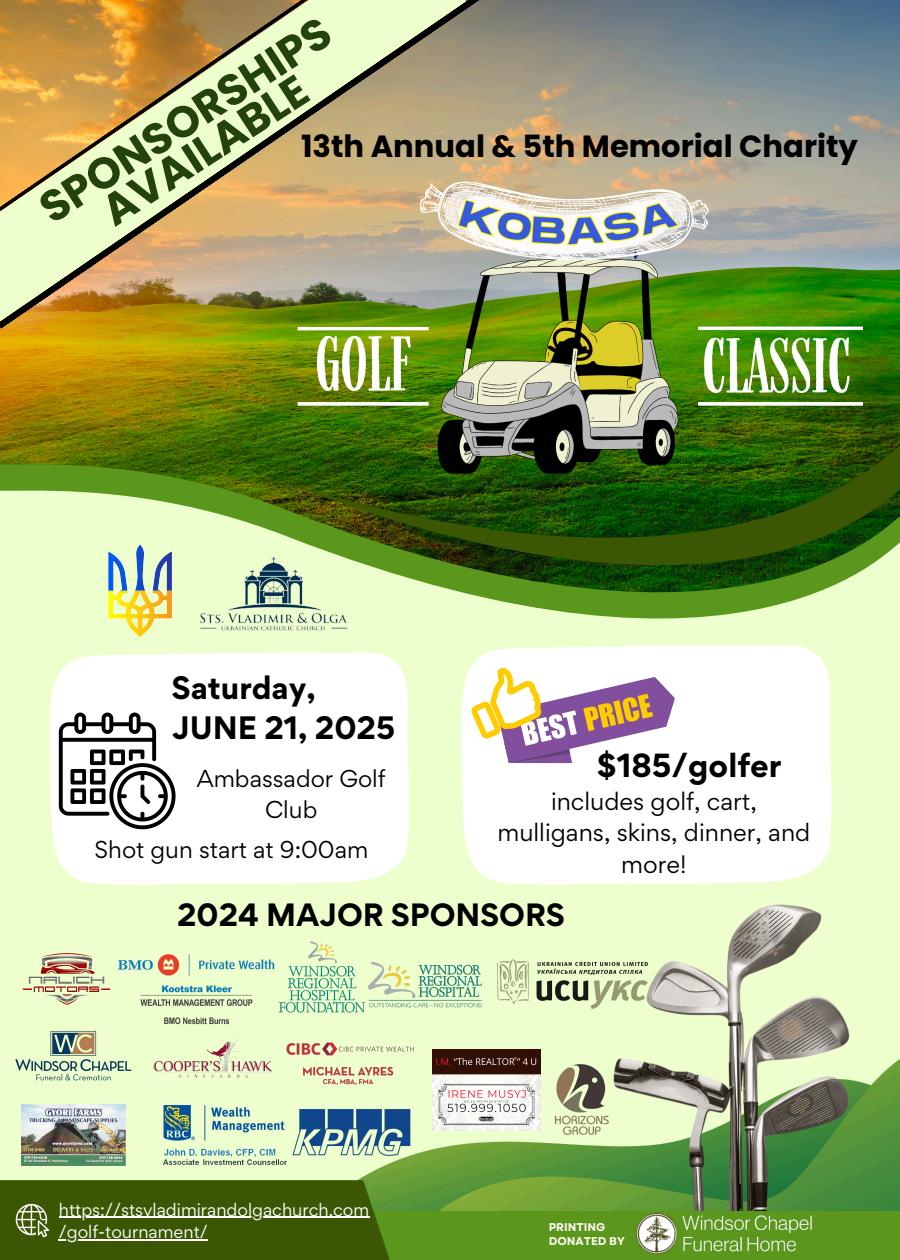
<style>
.page{position:relative;width:900px;height:1260px;background:#edffcd}
.page>*{position:absolute;margin:0;border:0;box-sizing:border-box;transform-origin:0 0}
.t1{font:700 43.75px/36.1px "Poppins";color:#24420c;text-align:center}
.t2{font:700 30.62px "Poppins";color:#000}
.t3{font:700 29.81px "Gordita";color:#000}
.t4{font:700 28.94px/40.1px "Gordita";color:#000}
.t5{font:700 28.75px "Gordita";color:#000}
.t6{font:22.5px/31.2px "Gordita";color:#000;text-align:center}
.t7{font:21.88px/30.3px "Gordita";color:#000;text-align:center}
.t8{font:16.19px "Gordita";color:#fff}
.t9{font:700 11.25px "Garet";color:#fcf9f2}
</style>
<div class="page">
<img style="left:0;top:0;width:900px;height:460px">
<svg style="left:0;top:460px;width:267px;height:69px"></svg>
<svg style="left:402px;top:437px;width:498px;height:182px"></svg>
<img style="left:358px;top:1049px;width:542px;height:162px">
<div style="left:461px;top:645px;width:370px;height:240px;background:#fff"></div>
<img style="left:614px;top:905px;width:235px;height:306px">
<div style="left:286px;top:1211px;width:614px;height:49px;background:#5b971c"></div>
<div style="left:0;top:1180px;width:416px;height:80px;background:#3b5703"></div>
<img style="left:267px;top:0;width:596px;height:576px">
<svg style="left:0;top:329px;width:467px;height:63px;background:#a29c17"></svg>
<img style="left:0;top:0;width:537px;height:329px">
<img style="left:200px;top:553px;width:150px;height:78px">
<div style="left:50px;top:652px;width:359px;height:233px;background:#fff"></div>
<svg style="left:59px;top:713px;width:117px;height:116px;background:#aaa"></svg>
<svg style="left:108px;top:545px;width:64px;height:92px"></svg>
<svg style="left:463px;top:645px;width:218px;height:138px;background:#e3d5d2"></svg>
<img style="left:517px;top:1059px;width:131px;height:81px">
<img style="left:126px;top:954px;width:154px;height:59px">
<img style="left:286px;top:1042px;width:130px;height:52px">
<img style="left:497px;top:953px;width:157px;height:62px">
<img style="left:280px;top:941px;width:83px;height:72px">
<img style="left:22px;top:953px;width:104px;height:52px">
<img style="left:21px;top:1105px;width:105px;height:60px">
<img style="left:292px;top:1105px;width:125px;height:56px">
<img style="left:163px;top:1105px;width:124px;height:60px">
<img style="left:153px;top:1017px;width:120px;height:61px">
<img style="left:15px;top:1031px;width:117px;height:50px">
<img style="left:432px;top:1050px;width:109px;height:80px">
<svg style="left:16px;top:1204px;width:33px;height:33px"></svg>
<img style="left:363px;top:961px;width:119px;height:52px">
<img style="left:636px;top:1213px;width:176px;height:42px">
<hr style="left:59px;top:1216px;width:310px;height:2px;background:#fff">
<hr style="left:59px;top:1239px;width:149px;height:1px;background:#fff">
<p class="t1" style="left:34px;top:197px;width:339px;rotate:-33deg">SPONSORSHIPS<br>AVAILABLE</p>
<p class="t2" style="left:301px;top:125px;width:558px">13th Annual &amp; 5th Memorial Charity</p>
<p class="t4" style="left:172px;top:667px;width:225px">Saturday,<br>JUNE 21, 2025</p>
<p class="t7" style="left:197px;top:764px;width:190px">Ambassador Golf<br>Club</p>
<p class="t7" style="left:94px;top:834px;width:275px">Shot gun start at 9:00am</p>
<h3 class="t3" style="left:597px;top:745px;width:186px">$185/golfer</h3>
<p class="t6" style="left:497px;top:786px;width:314px">includes golf, cart, mulligans, skins, dinner, and more!</p>
<h1 class="t5" style="left:177px;top:895px;width:389px">2024 MAJOR SPONSORS</h1>
<p class="t8" style="left:59px;top:1198px;width:312px">https://stsvladimirandolgachurch.com</p>
<p class="t8" style="left:59px;top:1221px;width:151px">/golf-tournament/</p>
<p class="t9" style="left:549px;top:1219px;width:58px">PRINTING</p>
<p class="t9" style="left:549px;top:1233px;width:78px">DONATED BY</p>
</div>
